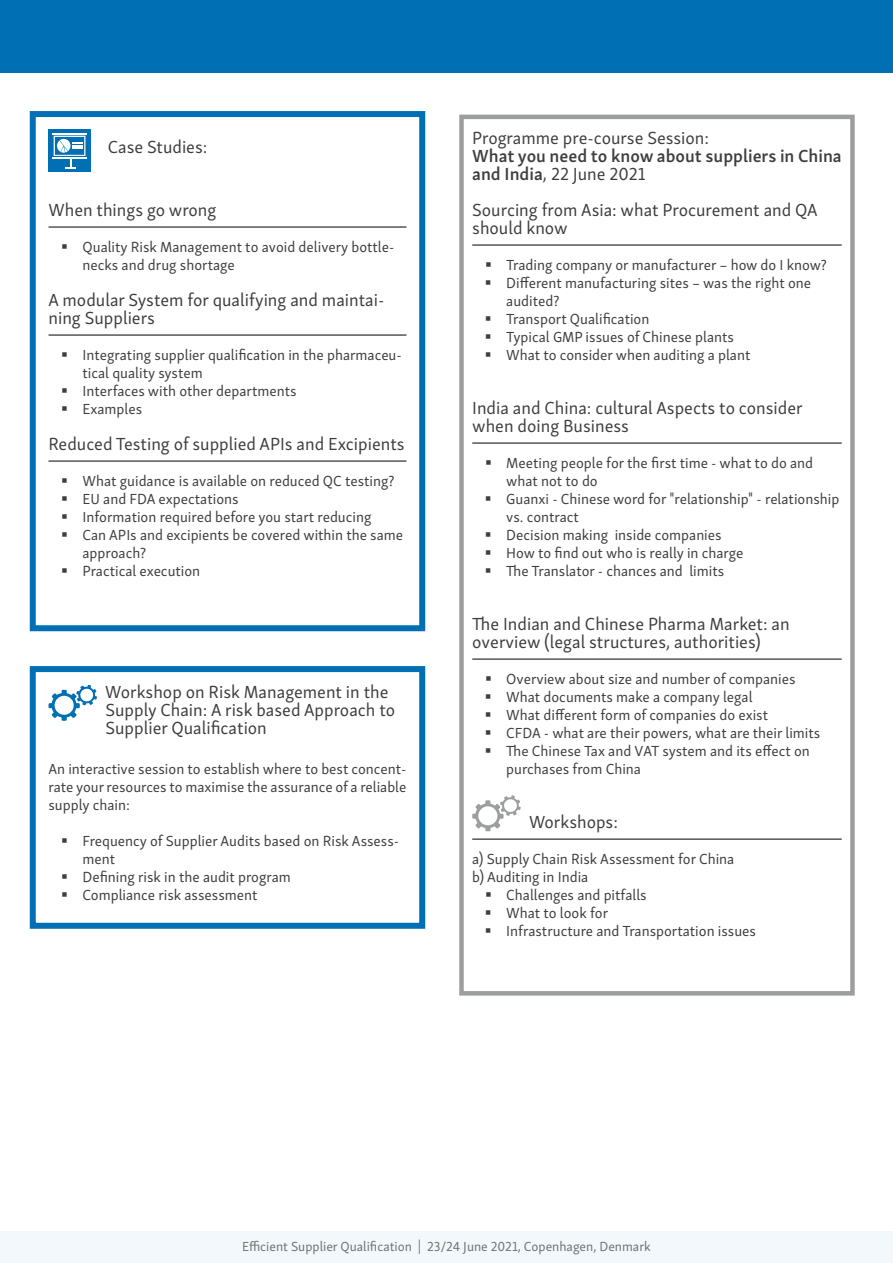
<style>
.page{position:relative;width:893px;height:1263px;background:#fff}
.page>*{position:absolute;margin:0;border:0;box-sizing:border-box;transform-origin:0 0}
.t1{font:18px/18px "Skolar Sans Latn";color:#3e3d40}
.t2{font:600 18px/18px "Skolar Sans Latn";color:#3e3d40}
.t3{font:15px/18px "Skolar Sans Latn";color:#3e3d40}
.t4{font:13.5px "Skolar Sans Latn";color:#707172}
.s1{font-weight:400}
</style>
<div class="page">
<div style="left:0;top:0;width:893px;height:72px;background:#006fb4"></div>
<hr style="left:49px;top:227px;width:357px;height:1px;background:#000">
<hr style="left:49px;top:335px;width:357px;height:1px;background:#000">
<hr style="left:49px;top:461px;width:357px;height:1px;background:#000">
<svg style="left:49px;top:130px;width:42px;height:42px"></svg>
<hr style="left:52px;top:133px;width:35px;height:1px;background:#fff">
<hr style="left:52px;top:157px;width:35px;height:1px;background:#fff">
<svg style="left:54px;top:136px;width:31px;height:33px"></svg>
<div style="left:30px;top:111px;width:395px;height:520px;border:6px solid #006fb4"></div>
<svg style="left:49px;top:685px;width:48px;height:36px"></svg>
<div style="left:30px;top:666px;width:395px;height:263px;border:6px solid #006fb4"></div>
<hr style="left:472px;top:245px;width:370px;height:1px;background:#000">
<hr style="left:472px;top:443px;width:370px;height:1px;background:#000">
<hr style="left:472px;top:659px;width:370px;height:1px;background:#000">
<hr style="left:472px;top:839px;width:370px;height:1px;background:#000">
<svg style="left:472px;top:795px;width:49px;height:36px"></svg>
<div style="left:459px;top:115px;width:396px;height:880px;border:4px solid #9c9e9f"></div>
<div style="left:0;top:1231px;width:893px;height:32px;background:#f2f8fb"></div>
<p class="t1" style="left:108px;top:136px;width:101px">Case Studies:</p>
<p class="t1" style="left:49px;top:199px;width:169px">When things go wrong</p>
<p class="t3" style="left:83px;top:237px;width:313px">Quality Risk Management to avoid delivery bottle&shy;necks and drug shortage</p>
<p class="t1" style="left:49px;top:289px;width:337px">A modular System for qualifying and maintai&shy;ning Suppliers</p>
<p class="t3" style="left:82px;top:345px;width:321px">Integrating supplier qualification in the pharmaceu&shy;tical quality system<br>Interfaces with other departments<br>Examples</p>
<p class="t1" style="left:49px;top:433px;width:358px">Reduced Testing of supplied APIs and Excipients</p>
<p class="t3" style="left:82px;top:471px;width:322px">What guidance is available on reduced QC testing?<br>EU and FDA expectations<br>Information required before you start reducing<br>Can APIs and excipients be covered within the same approach?<br>Practical execution</p>
<p class="t1" style="left:105px;top:682px;width:291px">Workshop on Risk Management in the<br>Supply Chain: A risk based Approach to<br>Supplier Qualification</p>
<p class="t3" style="left:49px;top:759px;width:359px;text-align:justify">An interactive session to establish where to best concent&shy;rate your resources to maximise the assurance of a reliable supply chain:</p>
<p class="t3" style="left:82px;top:831px;width:318px">Frequency of Supplier Audits based on Risk Assess&shy;ment<br>Defining risk in the audit program<br>Compliance risk assessment</p>
<p class="t1" style="left:472px;top:127px;width:238px">Programme pre-course Session:</p>
<p class="t2" style="left:472px;top:145px;width:371px">What you need to know about suppliers in China and India<span class="s1">, 22 June 2021</span></p>
<p class="t1" style="left:472px;top:199px;width:347px">Sourcing from Asia: what Procurement and QA should know</p>
<p class="t3" style="left:506px;top:255px;width:322px">Trading company or manufacturer – how do I know?<br>Different manufacturing sites – was the right one audited?<br>Transport Qualification<br>Typical GMP issues of Chinese plants<br>What to consider when auditing a plant</p>
<p class="t1" style="left:472px;top:397px;width:332px">India and China: cultural Aspects to consider when doing Business</p>
<p class="t3" style="left:506px;top:453px;width:335px">Meeting people for the first time - what to do and what not to do<br>Guanxi - Chinese word for "relationship" - relationship vs. contract<br>Decision making inside companies<br>How to find out who is really in charge<br>The Translator - chances and limits</p>
<p class="t1" style="left:472px;top:613px;width:319px">The Indian and Chinese Pharma Market: an overview (legal structures, authorities)</p>
<p class="t3" style="left:506px;top:669px;width:316px">Overview about size and number of companies What documents make a company legal<br>What different form of companies do exist<br>CFDA - what are their powers, what are their limits The Chinese Tax and VAT system and its effect on purchases from China</p>
<p class="t1" style="left:529px;top:811px;width:90px">Workshops:</p>
<p class="t3" style="left:472px;top:849px;width:264px">a) Supply Chain Risk Assessment for China</p>
<p class="t3" style="left:472px;top:867px;width:118px">b) Auditing in India</p>
<p class="t3" style="left:506px;top:885px;width:142px">Challenges and pitfalls</p>
<p class="t3" style="left:506px;top:903px;width:103px">What to look for</p>
<p class="t3" style="left:506px;top:921px;width:251px">Infrastructure and Transportation issues</p>
<p class="t4" style="left:242px;top:1236px;width:410px">Efficient Supplier Qualification | 23/24 June 2021, Copenhagen, Denmark</p>
</div>
